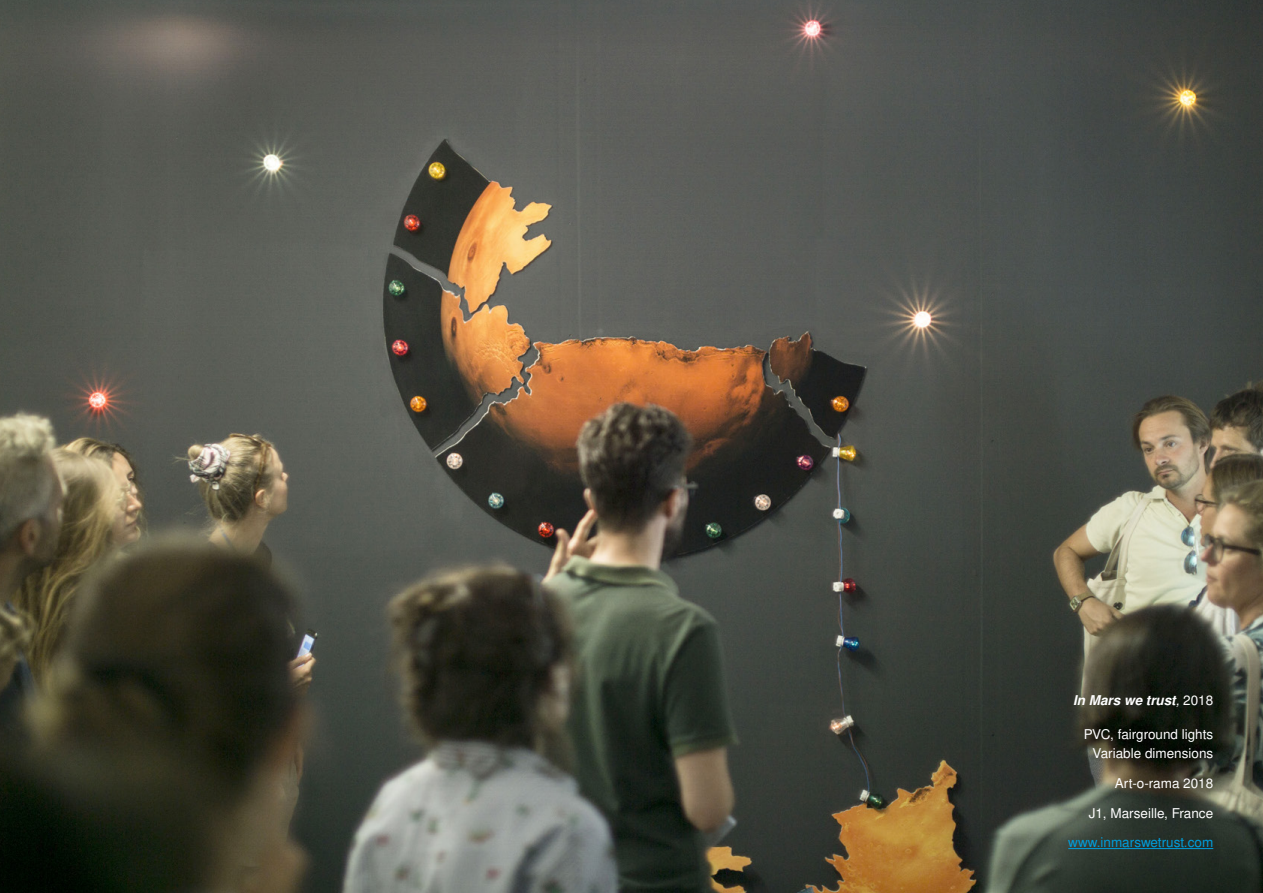
<style>
.page{position:relative;width:1263px;height:893px;background:#fff}
.page>*{position:absolute;margin:0;border:0;box-sizing:border-box;transform-origin:0 0}
.t1{font:13.5px/18.9px "Nimbus San L";color:#fff;text-align:right}
.t2{font:13.5px "Nimbus San L";color:#009edd}
.t3{font:italic 700 13.5px "Nimbus San L";color:#fff}
.s1{font-weight:400}
.s2{font-weight:400;font-style:normal}
</style>
<div class="page">
<img style="left:0;top:0;width:1263px;height:893px">
<hr style="left:1068px;top:848px;width:145px;height:1px;background:#009edd">
<p class="t3" style="left:1073px;top:690px;width:142px">In Mars we trust<span class="s1">,</span> <span class="s2">2018</span></p>
<p class="t1" style="left:1084px;top:724px;width:131px">PVC, fairground lights<br>Variable dimensions</p>
<p class="t1" style="left:1115px;top:773px;width:100px">Art-o-rama 2018</p>
<p class="t1" style="left:1089px;top:803px;width:126px">J1, Marseille, France</p>
<p class="t2" style="left:1068px;top:832px;width:147px">www.inmarswetrust.com</p>
</div>
